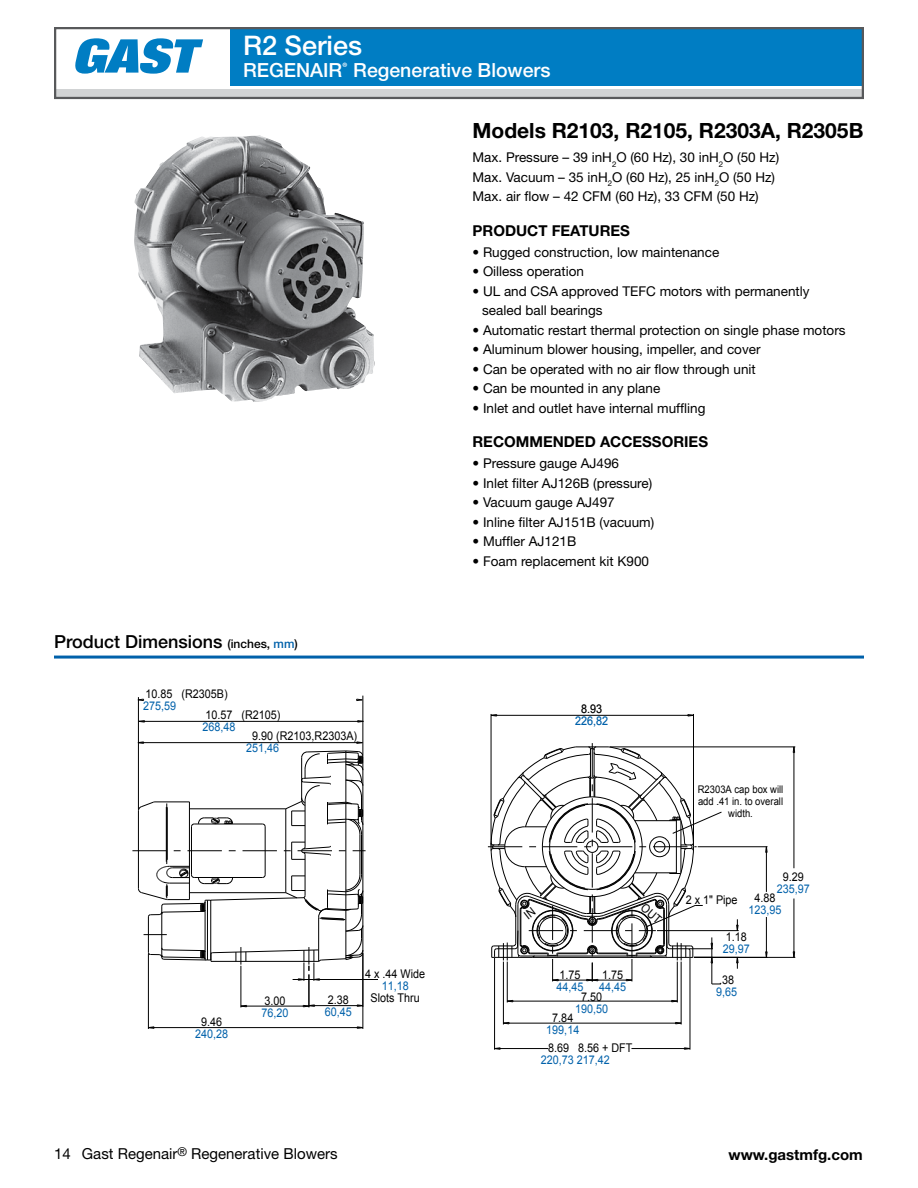
<style>
.page{position:relative;width:918px;height:1188px;background:#fff}
.page>*{position:absolute;margin:0;border:0;box-sizing:border-box;transform-origin:0 0}
.t1{font:500 27px "Helvetica Neue";color:#fff}
.t2{font:700 21px "Helvetica Neue";color:#000}
.t3{font:500 19.5px "Helvetica Neue";color:#fff}
.t4{font:500 18px "Helvetica Neue";color:#000}
.t5{font:15.15px "Helvetica Neue";color:#000}
.t6{font:700 15px "Helvetica Neue";color:#000}
.t7{font:13.5px/19.5px "Helvetica Neue";color:#000}
.t8{font:12px "Arial";color:#000;scale:.9 1}
.t9{font:12px "Arial";color:#0061aa;scale:.9 1}
.t10{font:10.5px/12px "Arial";color:#000;text-align:center;scale:.9 1}
.s1{font-size:12px}
.s2{font-size:12px;color:#0061aa}
.s3{font-size:15px}
</style>
<div class="page">
<hr style="left:54px;top:656px;width:810px;height:3px;background:#0061aa">
<div style="left:230px;top:29px;width:633px;height:56px;background:#007dc3"></div>
<div style="left:55px;top:90px;width:808px;height:7px;background:#d1d3d4"></div>
<svg style="left:75px;top:38px;width:128px;height:36px"></svg>
<div style="left:54px;top:27px;width:810px;height:72px;border:2px solid #58595b"></div>
<img style="left:134px;top:135px;width:240px;height:267px">
<svg style="left:240px;top:1005px;width:7px;height:3px"></svg>
<hr style="left:241px;top:966px;width:1px;height:41px;background:#000">
<hr style="left:241px;top:1006px;width:68px;height:1px;background:#000">
<svg style="left:302px;top:1004px;width:13px;height:4px"></svg>
<svg style="left:356px;top:1004px;width:8px;height:3px"></svg>
<hr style="left:309px;top:974px;width:1px;height:33px;background:#000">
<hr style="left:309px;top:1005px;width:54px;height:1px;background:#000">
<hr style="left:314px;top:979px;width:64px;height:1px;background:#000">
<svg style="left:137px;top:741px;width:7px;height:3px"></svg>
<hr style="left:138px;top:697px;width:1px;height:113px;background:#000">
<hr style="left:362px;top:696px;width:1px;height:59px;background:#000">
<hr style="left:138px;top:742px;width:224px;height:1px;background:#000">
<svg style="left:149px;top:1026px;width:6px;height:3px"></svg>
<svg style="left:356px;top:1026px;width:8px;height:3px"></svg>
<hr style="left:148px;top:954px;width:1px;height:75px;background:#000">
<hr style="left:362px;top:953px;width:1px;height:76px;background:#000">
<hr style="left:148px;top:1027px;width:215px;height:1px;background:#000">
<hr style="left:362px;top:757px;width:1px;height:195px;background:#000">
<hr style="left:345px;top:751px;width:1px;height:208px;background:#000">
<hr style="left:361px;top:834px;width:1px;height:41px;background:#000">
<hr style="left:360px;top:834px;width:1px;height:41px;background:#000">
<hr style="left:305px;top:801px;width:1px;height:46px;background:#000">
<hr style="left:305px;top:855px;width:1px;height:41px;background:#000">
<hr style="left:138px;top:811px;width:1px;height:77px;background:#000">
<hr style="left:155px;top:802px;width:34px;height:1px;background:#000">
<svg style="left:138px;top:801px;width:18px;height:11px"></svg>
<hr style="left:167px;top:807px;width:1px;height:53px;background:#000">
<hr style="left:166px;top:803px;width:1px;height:61px;background:#000">
<hr style="left:189px;top:802px;width:1px;height:98px;background:#000">
<hr style="left:189px;top:808px;width:97px;height:1px;background:#000">
<hr style="left:285px;top:809px;width:1px;height:84px;background:#000">
<svg style="left:132px;top:842px;width:234px;height:18px"></svg>
<hr style="left:265px;top:827px;width:1px;height:48px;background:#000">
<hr style="left:191px;top:827px;width:1px;height:48px;background:#000">
<hr style="left:194px;top:824px;width:68px;height:1px;background:#000">
<svg style="left:191px;top:817px;width:42px;height:10px"></svg>
<svg style="left:285px;top:750px;width:79px;height:85px"></svg>
<svg style="left:138px;top:866px;width:226px;height:115px"></svg>
<svg style="left:683px;top:1047px;width:7px;height:3px"></svg>
<svg style="left:495px;top:1047px;width:6px;height:3px"></svg>
<hr style="left:494px;top:958px;width:1px;height:92px;background:#000">
<hr style="left:690px;top:958px;width:1px;height:92px;background:#000">
<hr style="left:495px;top:1048px;width:53px;height:1px;background:#000">
<hr style="left:631px;top:1048px;width:59px;height:1px;background:#000">
<svg style="left:765px;top:847px;width:3px;height:6px"></svg>
<svg style="left:765px;top:951px;width:3px;height:6px"></svg>
<hr style="left:698px;top:846px;width:70px;height:1px;background:#000">
<hr style="left:766px;top:917px;width:1px;height:40px;background:#000">
<hr style="left:766px;top:847px;width:1px;height:45px;background:#000">
<svg style="left:506px;top:1000px;width:8px;height:3px"></svg>
<hr style="left:507px;top:962px;width:1px;height:40px;background:#000">
<hr style="left:677px;top:962px;width:1px;height:40px;background:#000">
<hr style="left:507px;top:1001px;width:170px;height:1px;background:#000">
<hr style="left:503px;top:962px;width:1px;height:62px;background:#000">
<hr style="left:681px;top:962px;width:1px;height:62px;background:#000">
<hr style="left:503px;top:1023px;width:178px;height:1px;background:#000">
<hr style="left:657px;top:930px;width:82px;height:1px;background:#000">
<svg style="left:736px;top:958px;width:3px;height:11px"></svg>
<svg style="left:736px;top:919px;width:3px;height:12px"></svg>
<svg style="left:792px;top:746px;width:4px;height:7px"></svg>
<svg style="left:792px;top:951px;width:4px;height:7px"></svg>
<hr style="left:694px;top:957px;width:101px;height:1px;background:#000">
<hr style="left:610px;top:747px;width:185px;height:1px;background:#000">
<hr style="left:794px;top:899px;width:1px;height:58px;background:#000">
<hr style="left:794px;top:747px;width:1px;height:121px;background:#000">
<svg style="left:490px;top:714px;width:8px;height:3px"></svg>
<hr style="left:491px;top:714px;width:1px;height:132px;background:#000">
<hr style="left:693px;top:714px;width:1px;height:132px;background:#000">
<hr style="left:491px;top:715px;width:202px;height:1px;background:#000">
<svg style="left:357px;top:720px;width:7px;height:3px"></svg>
<svg style="left:138px;top:720px;width:7px;height:3px"></svg>
<hr style="left:139px;top:721px;width:224px;height:1px;background:#000">
<svg style="left:356px;top:698px;width:7px;height:3px"></svg>
<svg style="left:137px;top:698px;width:7px;height:3px"></svg>
<svg style="left:488px;top:743px;width:234px;height:242px"></svg>
<h1 class="t1" style="left:243px;top:29px;width:121px">R2 Series</h1>
<h3 class="t3" style="left:243px;top:58px;width:309px">REGENAIR<sup>®</sup> Regenerative Blowers</h3>
<h3 class="t4" style="left:54px;top:631px;width:245px">Product Dimensions <span class="s1">(inches,</span> <span class="s2">mm</span><span class="s1">)</span></h3>
<p class="t8" style="left:145px;top:686px;width:93px">10.85 (R2305B)</p>
<p class="t9" style="left:143px;top:698px;width:38px">275,59</p>
<p class="t8" style="left:206px;top:707px;width:85px">10.57 (R2105)</p>
<p class="t9" style="left:203px;top:719px;width:38px">268,48</p>
<p class="t8" style="left:252px;top:728px;width:118px">9.90 (R2103,R2303A)</p>
<p class="t9" style="left:246px;top:740px;width:38px">251,46</p>
<p class="t8" style="left:201px;top:1014px;width:25px">9.46</p>
<p class="t9" style="left:195px;top:1026px;width:38px">240,28</p>
<p class="t8" style="left:264px;top:993px;width:25px">3.00</p>
<p class="t9" style="left:261px;top:1005px;width:32px">76,20</p>
<p class="t8" style="left:328px;top:992px;width:25px">2.38</p>
<p class="t9" style="left:325px;top:1004px;width:32px">60,45</p>
<p class="t8" style="left:365px;top:966px;width:68px">4 x .44 Wide</p>
<p class="t9" style="left:382px;top:978px;width:32px">11,18</p>
<p class="t8" style="left:371px;top:990px;width:56px">Slots Thru</p>
<h2 class="t2" style="left:472px;top:117px;width:392px">Models R2103, R2105, R2303A, R2305B</h2>
<p class="t7" style="left:472px;top:147px;width:308px">Max. Pressure – 39 inH<sub>2</sub>O (60 Hz), 30 inH<sub>2</sub>O (50 Hz)<br>Max. Vacuum – 35 inH<sub>2</sub>O (60 Hz), 25 inH<sub>2</sub>O (50 Hz)<br>Max. air flow – 42 CFM (60 Hz), 33 CFM (50 Hz)</p>
<p class="t6" style="left:472px;top:221px;width:159px">PRODUCT FEATURES</p>
<p class="t7" style="left:472px;top:242px;width:248px">• Rugged construction, low maintenance</p>
<p class="t7" style="left:472px;top:261px;width:113px">• Oilless operation</p>
<p class="t7" style="left:482px;top:281px;width:329px;text-indent:-10px">• UL and CSA approved TEFC motors with permanently sealed ball bearings</p>
<p class="t7" style="left:472px;top:320px;width:375px">• Automatic restart thermal protection on single phase motors</p>
<p class="t7" style="left:472px;top:339px;width:290px">• Aluminum blower housing, impeller, and cover</p>
<p class="t7" style="left:472px;top:359px;width:285px">• Can be operated with no air flow through unit</p>
<p class="t7" style="left:472px;top:378px;width:189px">• Can be mounted in any plane</p>
<p class="t7" style="left:472px;top:398px;width:235px">• Inlet and outlet have internal muffling</p>
<p class="t6" style="left:472px;top:433px;width:237px">RECOMMENDED ACCESSORIES</p>
<p class="t7" style="left:472px;top:453px;width:148px">• Pressure gauge AJ496</p>
<p class="t7" style="left:472px;top:473px;width:181px">• Inlet filter AJ126B (pressure)</p>
<p class="t7" style="left:472px;top:492px;width:144px">• Vacuum gauge AJ497</p>
<p class="t7" style="left:472px;top:512px;width:183px">• Inline filter AJ151B (vacuum)</p>
<p class="t7" style="left:472px;top:531px;width:105px">• Muffler AJ121B</p>
<p class="t7" style="left:472px;top:551px;width:178px">• Foam replacement kit K900</p>
<p class="t8" style="left:581px;top:701px;width:25px">8.93</p>
<p class="t9" style="left:575px;top:713px;width:38px">226,82</p>
<p class="t8" style="left:602px;top:966px;width:25px">1.75</p>
<p class="t9" style="left:599px;top:978px;width:32px">44,45</p>
<p class="t8" style="left:581px;top:989px;width:25px">7.50</p>
<p class="t9" style="left:575px;top:1001px;width:38px">190,50</p>
<p class="t8" style="left:559px;top:967px;width:25px">1.75</p>
<p class="t9" style="left:556px;top:979px;width:32px">44,45</p>
<p class="t8" style="left:552px;top:1010px;width:25px">7.84</p>
<p class="t9" style="left:546px;top:1022px;width:38px">199,14</p>
<p class="t8" style="left:548px;top:1040px;width:95px">8.69 8.56 + DFT</p>
<p class="t9" style="left:541px;top:1052px;width:78px">220,73 217,42</p>
<p class="t10" style="left:698px;top:784px;width:97px">R2303A cap box will add .41 in. to overall width.</p>
<p class="t8" style="left:686px;top:892px;width:59px">2 x 1" Pipe</p>
<p class="t8" style="left:783px;top:869px;width:25px">9.29</p>
<p class="t9" style="left:777px;top:881px;width:38px">235,97</p>
<p class="t8" style="left:754px;top:890px;width:25px">4.88</p>
<p class="t9" style="left:748px;top:902px;width:38px">123,95</p>
<p class="t8" style="left:726px;top:929px;width:25px">1.18</p>
<p class="t9" style="left:723px;top:941px;width:32px">29,97</p>
<p class="t8" style="left:719px;top:972px;width:18px">.38</p>
<p class="t9" style="left:716px;top:984px;width:25px">9,65</p>
<p class="t5" style="left:54px;top:1144px;width:285px"><span class="s3">14</span> Gast Regenair<sup>®</sup> Regenerative Blowers</p>
<p class="t6" style="left:728px;top:1145px;width:136px">www.gastmfg.com</p>
</div>
